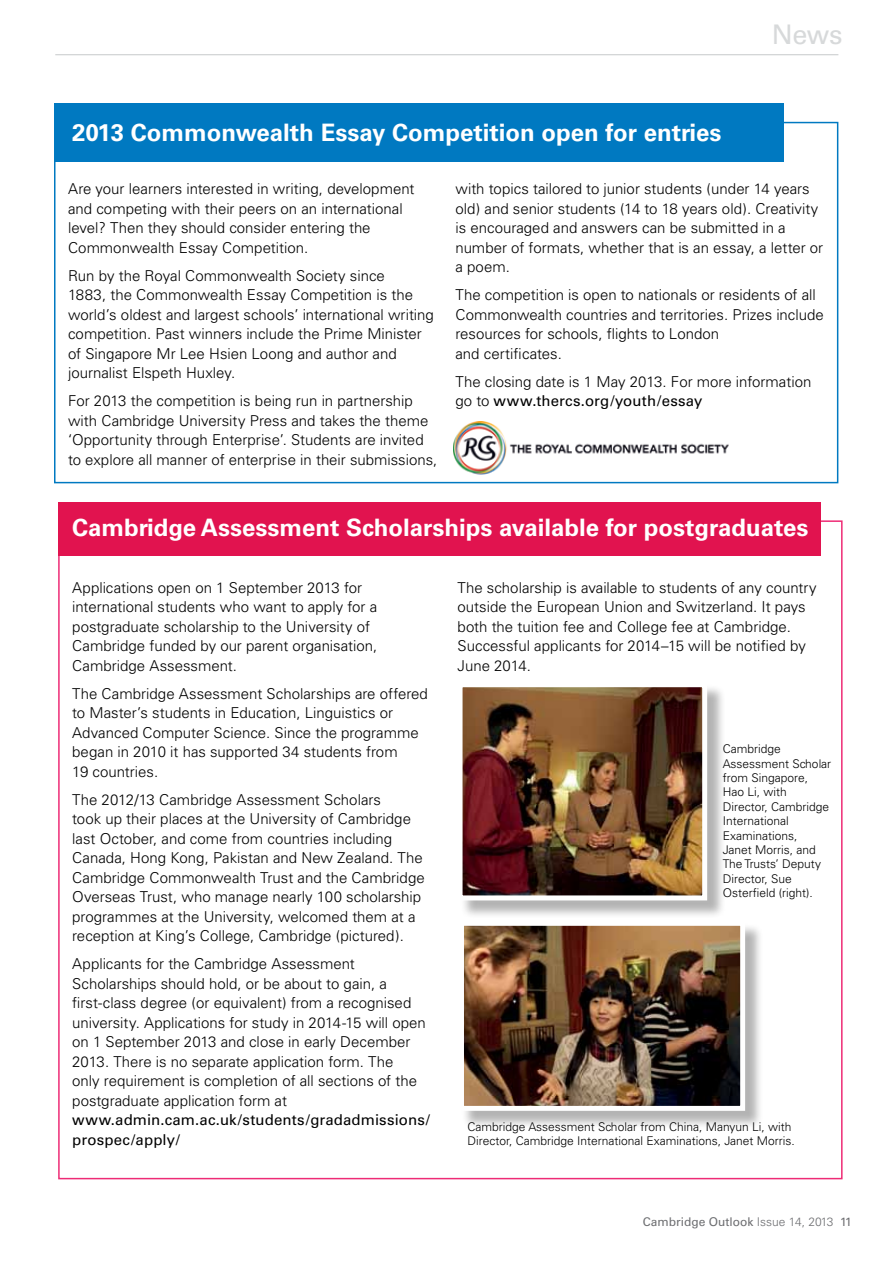
<style>
.page{position:relative;width:893px;height:1263px;background:#fff}
.page>*{position:absolute;margin:0;border:0;box-sizing:border-box;transform-origin:0 0}
.t1{font:27px "Univers";color:#d7d9da}
.t2{font:700 24px "Univers";color:#fff}
.t3{font:300 15px/19.5px "Univers";color:#000}
.t4{font:15px/19.5px "Univers";letter-spacing:.01em;color:#000}
.t5{font:300 12px/14.4px "Univers";color:#000}
.t6{font:12px "Univers";color:#6d6e71}
.s1{font-weight:400}
.s2{font-weight:300}
</style>
<div class="page">
<hr style="left:55px;top:54px;width:783px;height:1px;background:#c7c9cb">
<div style="left:54px;top:103px;width:729px;height:59px;background:#0079c1"></div>
<div style="left:58px;top:502px;width:763px;height:53px;background:#e1134f"></div>
<div style="left:460px;top:684px;width:266px;height:235px;background:#000;opacity:.3"></div>
<img style="left:463px;top:688px;width:238px;height:206px">
<div style="left:457px;top:682px;width:250px;height:218px;border:5px solid #fff"></div>
<img style="left:453px;top:421px;width:276px;height:54px">
<div style="left:461px;top:923px;width:303px;height:206px;background:#000;opacity:.3"></div>
<img style="left:465px;top:927px;width:274px;height:178px">
<div style="left:459px;top:921px;width:286px;height:190px;border:5px solid #fff"></div>
<h1 class="t1" style="left:772px;top:19px;width:72px">News</h1>
<h2 class="t2" style="left:72px;top:119px;width:651px">2013 Commonwealth Essay Competition open for entries</h2>
<p class="t3" style="left:68px;top:179px;width:348px">Are your learners interested in writing, development and competing with their peers on an international level? Then they should consider entering the Commonwealth Essay Competition.</p>
<p class="t3" style="left:68px;top:266px;width:367px">Run by the Royal Commonwealth Society since<br>1883, the Commonwealth Essay Competition is the world’s oldest and largest schools’ international writing competition. Past winners include the Prime Minister of Singapore Mr Lee Hsien Loong and author and journalist Elspeth Huxley.</p>
<p class="t3" style="left:68px;top:391px;width:371px">For 2013 the competition is being run in partnership with Cambridge University Press and takes the theme ‘Opportunity through Enterprise’. Students are invited to explore all manner of enterprise in their submissions,</p>
<p class="t3" style="left:455px;top:179px;width:369px">with topics tailored to junior students (under 14 years old) and senior students (14 to 18 years old). Creativity is encouraged and answers can be submitted in a number of formats, whether that is an essay, a letter or a poem.</p>
<p class="t3" style="left:455px;top:285px;width:370px">The competition is open to nationals or residents of all Commonwealth countries and territories. Prizes include resources for schools, flights to London<br>and certificates.</p>
<p class="t3" style="left:455px;top:372px;width:357px">The closing date is 1 May 2013. For more information go to <span class="s1">www.thercs.org/youth/essay</span></p>
<h2 class="t2" style="left:72px;top:514px;width:738px">Cambridge Assessment Scholarships available for postgraduates</h2>
<p class="t3" style="left:72px;top:578px;width:307px">Applications open on 1 September 2013 for international students who want to apply for a postgraduate scholarship to the University of Cambridge funded by our parent organisation, Cambridge Assessment.</p>
<p class="t3" style="left:72px;top:684px;width:357px">The Cambridge Assessment Scholarships are offered to Master’s students in Education, Linguistics or Advanced Computer Science. Since the programme began in 2010 it has supported 34 students from<br>19 countries.</p>
<p class="t3" style="left:72px;top:790px;width:354px">The 2012/13 Cambridge Assessment Scholars<br>took up their places at the University of Cambridge last October, and come from countries including Canada, Hong Kong, Pakistan and New Zealand. The Cambridge Commonwealth Trust and the Cambridge Overseas Trust, who manage nearly 100 scholarship programmes at the University, welcomed them at a reception at King’s College, Cambridge (pictured).</p>
<p class="t3" style="left:72px;top:954px;width:355px">Applicants for the Cambridge Assessment Scholarships should hold, or be about to gain, a first-class degree (or equivalent) from a recognised university. Applications for study in 2014-15 will open on 1 September 2013 and close in early December 2013. There is no separate application form. The<br>only requirement is completion of all sections of the postgraduate application form at</p>
<p class="t4" style="left:72px;top:1110px;width:359px">www.admin.cam.ac.uk/students/gradadmissions/ prospec/apply/</p>
<p class="t3" style="left:457px;top:578px;width:360px">The scholarship is available to students of any country outside the European Union and Switzerland. It pays both the tuition fee and College fee at Cambridge.<br>Successful applicants for 2014–15 will be notified by June 2014.</p>
<p class="t5" style="left:723px;top:742px;width:110px">Cambridge<br>Assessment Scholar from Singapore,<br>Hao Li, with<br>Director, Cambridge<br>International<br>Examinations,<br>Janet Morris, and<br>The Trusts’ Deputy<br>Director, Sue<br>Osterfield (right).</p>
<p class="t5" style="left:467px;top:1119px;width:329px">Cambridge Assessment Scholar from China, Manyun Li, with<br>Director, Cambridge International Examinations, Janet Morris.</p>
<p class="t6" style="left:643px;top:1214px;width:211px">Cambridge Outlook <span class="s2">Issue 14, 2013</span> 11</p>
</div>
